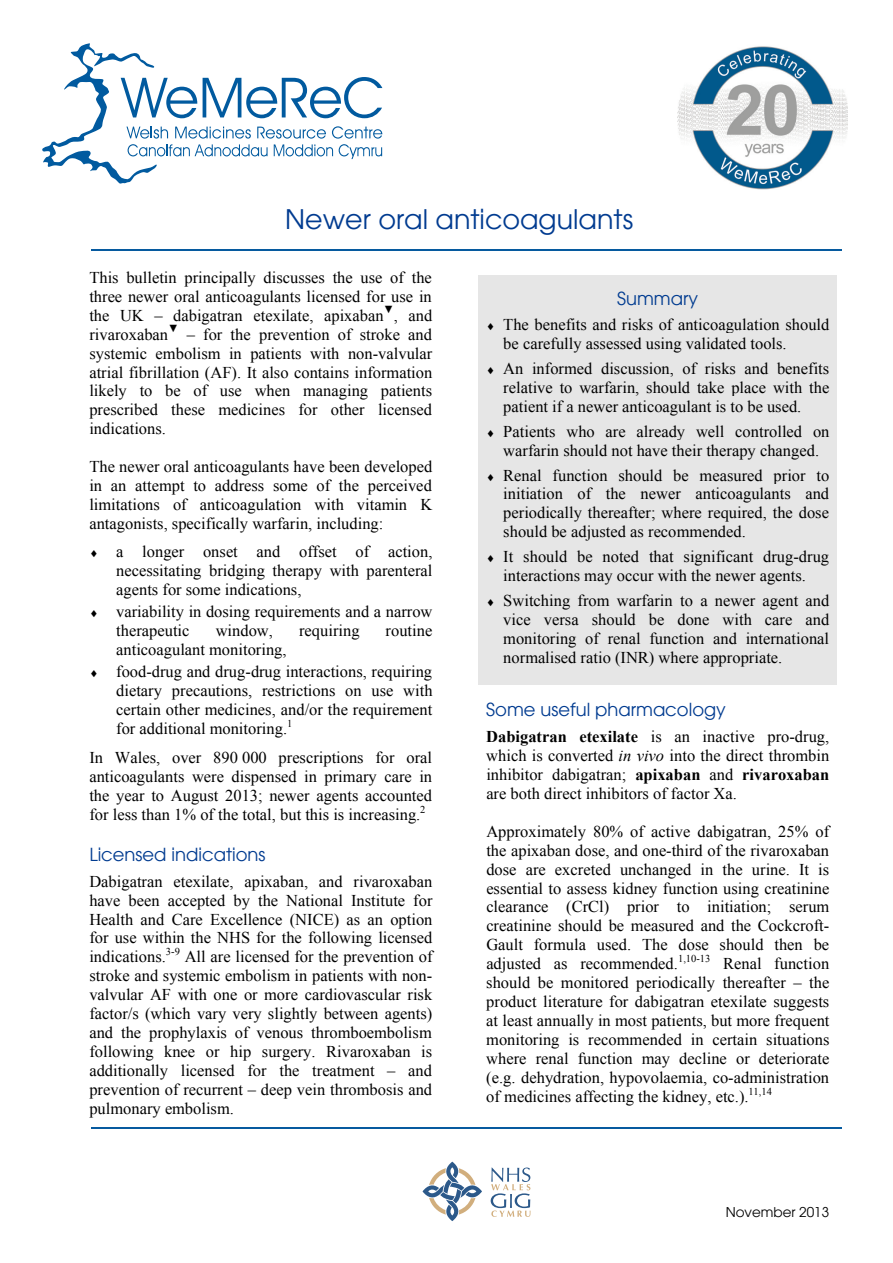
<style>
.page{position:relative;width:893px;height:1263px;background:#fff}
.page>*{position:absolute;margin:0;border:0;box-sizing:border-box;transform-origin:0 0}
.t1{font:27px "Avant Garde";color:#003b90}
.t2{font:18px "Avant Garde";color:#003b90}
.t3{font:16.5px/19px "Times New Roman";color:#000;text-align:justify}
.t4{font:13.5px "Avant Garde";color:#000}
.t5{font:10.5px "Times New Roman";letter-spacing:-.005em;color:#000}
.s1{font-weight:700}
.s2{font-style:italic}
</style>
<div class="page">
<div style="left:478px;top:274px;width:359px;height:12px;background:#e6e6e6"></div>
<div style="left:478px;top:286px;width:359px;height:28px;background:#e6e6e6"></div>
<div style="left:478px;top:314px;width:359px;height:19px;background:#e6e6e6"></div>
<div style="left:478px;top:333px;width:359px;height:25px;background:#e6e6e6"></div>
<div style="left:478px;top:358px;width:359px;height:19px;background:#e6e6e6"></div>
<div style="left:478px;top:377px;width:359px;height:19px;background:#e6e6e6"></div>
<div style="left:478px;top:396px;width:359px;height:25px;background:#e6e6e6"></div>
<div style="left:478px;top:421px;width:359px;height:19px;background:#e6e6e6"></div>
<div style="left:478px;top:440px;width:359px;height:25px;background:#e6e6e6"></div>
<div style="left:478px;top:465px;width:359px;height:19px;background:#e6e6e6"></div>
<div style="left:478px;top:484px;width:359px;height:19px;background:#e6e6e6"></div>
<div style="left:478px;top:503px;width:359px;height:19px;background:#e6e6e6"></div>
<div style="left:478px;top:522px;width:359px;height:25px;background:#e6e6e6"></div>
<div style="left:478px;top:547px;width:359px;height:19px;background:#e6e6e6"></div>
<div style="left:478px;top:566px;width:359px;height:25px;background:#e6e6e6"></div>
<div style="left:478px;top:591px;width:359px;height:19px;background:#e6e6e6"></div>
<div style="left:478px;top:610px;width:359px;height:19px;background:#e6e6e6"></div>
<div style="left:478px;top:629px;width:359px;height:19px;background:#e6e6e6"></div>
<div style="left:478px;top:648px;width:359px;height:25px;background:#e6e6e6"></div>
<div style="left:478px;top:673px;width:359px;height:12px;background:#e6e6e6"></div>
<svg style="left:42px;top:43px;width:340px;height:141px"></svg>
<hr style="left:91px;top:1127px;width:751px;height:2px;background:#065a9f">
<svg style="left:422px;top:1161px;width:60px;height:60px"></svg>
<svg style="left:491px;top:1167px;width:40px;height:50px"></svg>
<hr style="left:91px;top:249px;width:751px;height:1px;background:#065a9f">
<img style="left:678px;top:46px;width:170px;height:144px">
<h1 class="t1" style="left:285px;top:203px;width:349px">Newer oral anticoagulants</h1>
<p class="t3" style="left:89px;top:267px;width:344px">This bulletin principally discusses the use of the three newer oral anticoagulants licensed for use in the UK – dabigatran etexilate, apixaban</p>
<p class="t2" style="left:617px;top:287px;width:83px">Summary</p>
<p class="t3" style="left:503px;top:314px;width:328px;text-indent:-17px">◻ The benefits and risks of anticoagulation should be carefully assessed using validated tools.</p>
<p class="t3" style="left:503px;top:358px;width:328px;text-indent:-17px">◻ An informed discussion, of risks and benefits relative to warfarin, should take place with the patient if a newer anticoagulant is to be used.</p>
<p class="t3" style="left:486px;top:421px;width:345px;text-align:center">◻ Patients who are already well controlled on warfarin should not have their therapy changed.</p>
<p class="t3" style="left:503px;top:465px;width:328px;text-indent:-17px">◻ Renal function should be measured prior to initiation of the newer anticoagulants and periodically thereafter; where required, the dose should be adjusted as recommended.</p>
<p class="t3" style="left:486px;top:547px;width:344px;text-align:center">◻ It should be noted that significant drug-drug interactions may occur with the newer agents.</p>
<p class="t3" style="left:503px;top:591px;width:328px;text-indent:-17px">◻ Switching from warfarin to a newer agent and vice versa should be done with care and monitoring of renal function and international normalised ratio (INR) where appropriate.</p>
<p class="t2" style="left:486px;top:699px;width:241px">Some useful pharmacology</p>
<p class="t3" style="left:486px;top:726px;width:345px"><span class="s1">Dabigatran etexilate</span> is an inactive pro-drug, which is converted <span class="s2">in vivo</span> into the direct thrombin inhibitor dabigatran; <span class="s1">apixaban</span> and <span class="s1">rivaroxaban </span>are both direct inhibitors of factor Xa.</p>
<p class="t3" style="left:486px;top:821px;width:345px">Approximately 80% of active dabigatran, 25% of the apixaban dose, and one-third of the rivaroxaban dose are excreted unchanged in the urine. It is essential to assess kidney function using creatinine clearance (CrCl) prior to initiation; serum creatinine should be measured and the Cockcroft-Gault formula used. The dose should then be adjusted as recommended.</p>
<p class="t5" style="left:383px;top:303px;width:12px">▼</p>
<p class="t3" style="left:394px;top:305px;width:40px">, and</p>
<p class="t3" style="left:89px;top:324px;width:80px">rivaroxaban</p>
<p class="t5" style="left:168px;top:322px;width:12px">▼</p>
<p class="t3" style="left:89px;top:324px;width:344px;text-indent:97px">– for the prevention of stroke and systemic embolism in patients with non-valvular atrial fibrillation (AF). It also contains information likely to be of use when managing patients prescribed these medicines for other licensed indications.</p>
<p class="t3" style="left:89px;top:457px;width:344px">The newer oral anticoagulants have been developed in an attempt to address some of the perceived limitations of anticoagulation with vitamin K antagonists, specifically warfarin, including:</p>
<p class="t3" style="left:116px;top:542px;width:318px;text-indent:-27px">◻ a longer onset and offset of action, necessitating bridging therapy with parenteral agents for some indications,</p>
<p class="t3" style="left:116px;top:602px;width:318px;text-indent:-27px">◻ variability in dosing requirements and a narrow therapeutic</p>
<p class="t3" style="left:216px;top:621px;width:59px">window,</p>
<p class="t3" style="left:299px;top:621px;width:62px">requiring</p>
<p class="t3" style="left:386px;top:621px;width:48px">routine</p>
<p class="t3" style="left:116px;top:640px;width:172px">anticoagulant monitoring,</p>
<p class="t3" style="left:116px;top:662px;width:318px;text-indent:-27px">◻ food-drug and drug-drug interactions, requiring dietary precautions, restrictions on use with certain other medicines, and/or the requirement for additional monitoring.</p>
<p class="t5" style="left:287px;top:716px;width:7px">1</p>
<p class="t3" style="left:89px;top:748px;width:344px">In Wales, over 890 000 prescriptions for oral anticoagulants were dispensed in primary care in the year to August 2013; newer agents accounted for less than 1% of the total, but this is increasing.</p>
<p class="t5" style="left:420px;top:802px;width:7px">2</p>
<p class="t2" style="left:89px;top:844px;width:178px">Licensed indications</p>
<p class="t3" style="left:89px;top:871px;width:345px">Dabigatran etexilate, apixaban, and rivaroxaban have been accepted by the National Institute for Health and Care Excellence (NICE) as an option for use within the NHS for the following licensed indications.</p>
<p class="t5" style="left:166px;top:944px;width:15px">3-9</p>
<p class="t3" style="left:89px;top:947px;width:345px;text-indent:95px">All are licensed for the prevention of stroke and systemic embolism in patients with non&shy;valvular AF with one or more cardiovascular risk factor/s (which vary very slightly between agents) and the prophylaxis of venous thromboembolism following knee or hip surgery. Rivaroxaban is additionally licensed for the treatment – and prevention of recurrent – deep vein thrombosis and pulmonary embolism.</p>
<p class="t5" style="left:678px;top:951px;width:34px">1,10-13</p>
<p class="t3" style="left:486px;top:954px;width:345px;text-indent:237px">Renal function should be monitored periodically thereafter – the product literature for dabigatran etexilate suggests at least annually in most patients, but more frequent monitoring is recommended in certain situations where renal function may decline or deteriorate (e.g. dehydration, hypovolaemia, co-administration of medicines affecting the kidney, etc.).</p>
<p class="t5" style="left:748px;top:1084px;width:25px">11,14</p>
<p class="t4" style="left:726px;top:1204px;width:105px">November 2013</p>
</div>
